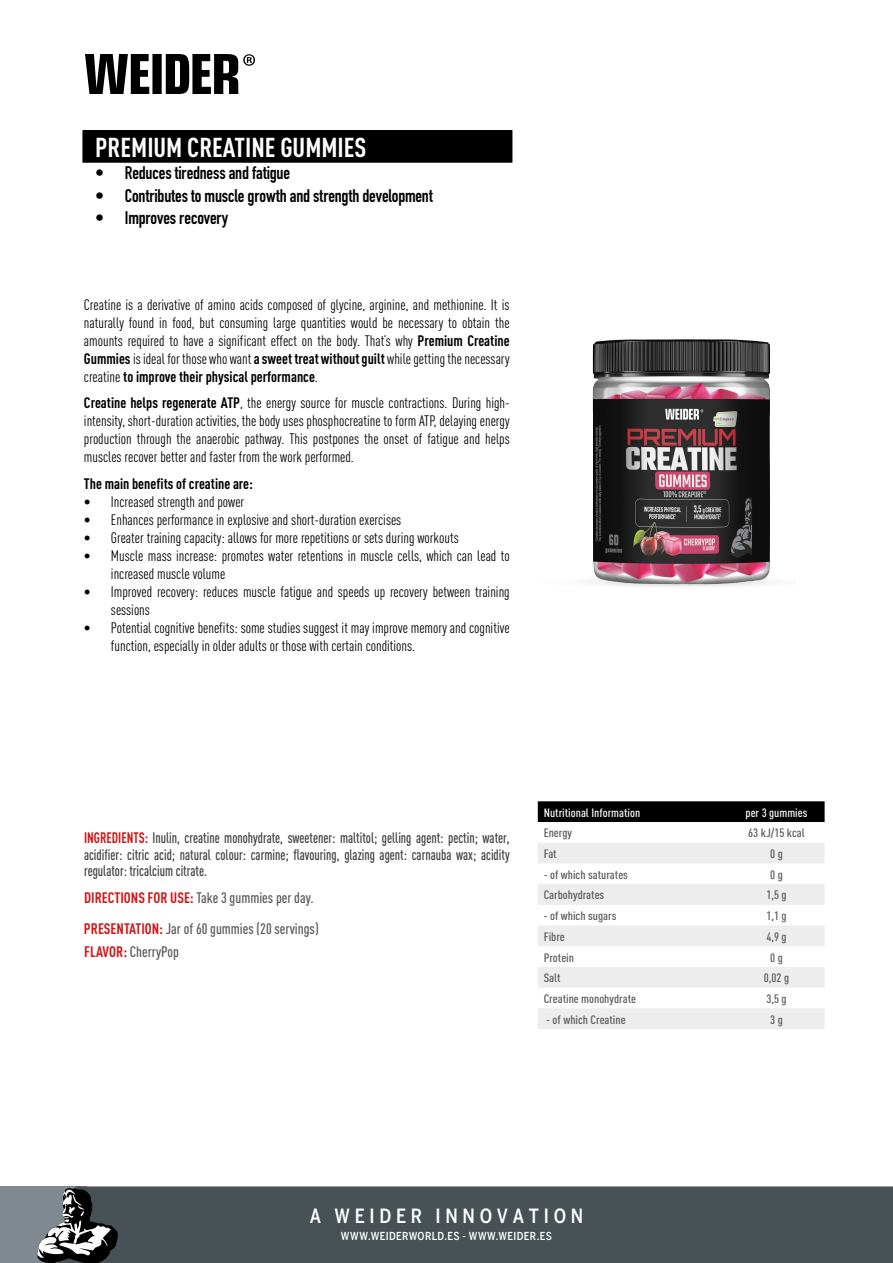
<style>
.page{position:relative;width:893px;height:1263px;background:#fff}
.page>*{position:absolute;margin:0;border:0;box-sizing:border-box;transform-origin:0 0}
.t1{font:700 27px "DIN Cond";color:#fff}
.t2{font:500 condensed 19.5px "Benton Sans";letter-spacing:.24em;color:#fff}
.t3{font:700 18px "DIN Condensed";letter-spacing:-.005em;color:#000}
.t4{font:15px/18px "DIN Cond";color:#000}
.t5{font:500 15px/16.5px "DIN Cond";color:#3c3c3b;text-align:justify;scale:.9 1}
.t6{font:500 15px/30.8px "DIN Cond";color:#575756}
.t7{font:700 15px "DIN Cond";color:#000}
.t8{font:500 12px "DIN Cond";color:#575756;scale:1.1 1}
.t9{font:500 12px "DIN Cond";color:#fff;scale:1.1 1}
.t10{font:500 condensed 10.95px "Benton Sans";letter-spacing:.035em;color:#fff}
.s1{font-family:"DIN Condensed";font-size:18px;color:#000}
.s2{font-weight:700}
.s3{font-weight:700;color:#cd1719}
</style>
<div class="page">
<div style="left:83px;top:131px;width:429px;height:31px;background:#000"></div>
<div style="left:82px;top:130px;width:430px;height:33px;border:2px solid #000"></div>
<div style="left:538px;top:801px;width:287px;height:21px;background:#000"></div>
<svg style="left:538px;top:843px;width:287px;height:186px;fill:#ededed"></svg>
<img style="left:591px;top:339px;width:182px;height:248px">
<img style="left:85px;top:54px;width:170px;height:40px">
<div style="left:0;top:1187px;width:87px;height:76px;background:#80898f"></div>
<div style="left:58px;top:1186px;width:835px;height:77px;background:#485156"></div>
<img style="left:37px;top:1187px;width:86px;height:76px">
<h1 class="t1" style="left:95px;top:131px;width:283px">PREMIUM CREATINE GUMMIES<span class="s1">W</span></h1>
<p class="t3" style="left:95px;top:161px;width:196px">• Reduces tiredness and fatigue</p>
<p class="t3" style="left:95px;top:183px;width:339px">• Contributes to muscle growth and strength development</p>
<p class="t3" style="left:95px;top:206px;width:135px">• Improves recovery</p>
<p class="t4" style="left:84px;top:295px;width:427px;text-align:justify">Creatine is a derivative of amino acids composed of glycine, arginine, and methionine. It is naturally found in food, but consuming large quantities would be necessary to obtain the amounts required to have a significant effect on the body. That’s why <span class="s2">Premium Creatine Gummies</span> is ideal for those who want <span class="s2">a sweet treat without guilt</span> while getting the necessary creatine <span class="s2">to improve their physical performance</span>.</p>
<p class="t4" style="left:84px;top:394px;width:427px;text-align:justify"><span class="s2">Creatine helps regenerate ATP</span>, the energy source for muscle contractions. During high&shy;intensity, short-duration activities, the body uses phosphocreatine to form ATP, delaying energy production through the anaerobic pathway. This postpones the onset of fatigue and helps muscles recover better and faster from the work performed.</p>
<p class="t7" style="left:84px;top:474px;width:171px">The main benefits of creatine are:</p>
<p class="t4" style="left:84px;top:492px;width:162px">• Increased strength and power</p>
<p class="t4" style="left:84px;top:510px;width:319px">• Enhances performance in explosive and short-duration exercises</p>
<p class="t4" style="left:84px;top:528px;width:376px">• Greater training capacity: allows for more repetitions or sets during workouts</p>
<p class="t4" style="left:111px;top:546px;width:400px;text-indent:-27px">• Muscle mass increase: promotes water retentions in muscle cells, which can lead to increased muscle volume</p>
<p class="t4" style="left:111px;top:582px;width:400px;text-indent:-27px">• Improved recovery: reduces muscle fatigue and speeds up recovery between training sessions</p>
<p class="t4" style="left:111px;top:618px;width:400px;text-indent:-27px">• Potential cognitive benefits: some studies suggest it may improve memory and cognitive function, especially in older adults or those with certain conditions.</p>
<p class="t5" style="left:84px;top:829px;width:474px"><span class="s3">INGREDIENTS:</span> Inulin, creatine monohydrate, sweetener: maltitol; gelling agent: pectin; water, acidifier: citric acid; natural colour: carmine; flavouring, glazing agent: carnauba wax; acidity regulator: tricalcium citrate.</p>
<p class="t6" style="left:84px;top:882px;width:236px"><span class="s3">DIRECTIONS FOR USE:</span> Take 3 gummies per day.<br><span class="s3">PRESENTATION:</span> Jar of 60 gummies (20 servings)</p>
<p class="t6" style="left:84px;top:935px;width:96px"><span class="s3">FLAVOR:</span> CherryPop</p>
<p class="t9" style="left:544px;top:805px;width:89px">Nutritional Information</p>
<p class="t9" style="left:746px;top:805px;width:58px">per 3 gummies</p>
<p class="t8" style="left:544px;top:826px;width:27px">Energy</p>
<p class="t8" style="left:748px;top:826px;width:53px">63 kJ/15 kcal</p>
<p class="t8" style="left:544px;top:847px;width:13px">Fat</p>
<p class="t8" style="left:770px;top:847px;width:13px">0 g</p>
<p class="t8" style="left:544px;top:867px;width:78px">- of which saturates</p>
<p class="t8" style="left:770px;top:867px;width:13px">0 g</p>
<p class="t8" style="left:544px;top:888px;width:57px">Carbohydrates</p>
<p class="t8" style="left:766px;top:888px;width:20px">1,5 g</p>
<p class="t8" style="left:544px;top:909px;width:68px">- of which sugars</p>
<p class="t8" style="left:766px;top:909px;width:20px">1,1 g</p>
<p class="t8" style="left:544px;top:929px;width:21px">Fibre</p>
<p class="t8" style="left:766px;top:929px;width:20px">4,9 g</p>
<p class="t8" style="left:544px;top:950px;width:29px">Protein</p>
<p class="t8" style="left:770px;top:950px;width:13px">0 g</p>
<p class="t8" style="left:544px;top:971px;width:17px">Salt</p>
<p class="t8" style="left:764px;top:971px;width:25px">0,02 g</p>
<p class="t8" style="left:544px;top:991px;width:85px">Creatine monohydrate</p>
<p class="t8" style="left:766px;top:991px;width:20px">3,5 g</p>
<p class="t8" style="left:546px;top:1012px;width:74px">- of which Creatine</p>
<p class="t8" style="left:770px;top:1012px;width:13px">3 g</p>
<h2 class="t2" style="left:310px;top:1205px;width:275px">A WEIDER INNOVATION</h2>
<p class="t10" style="left:341px;top:1230px;width:213px">WWW.WEIDERWORLD.ES - WWW.WEIDER.ES</p>
</div>
